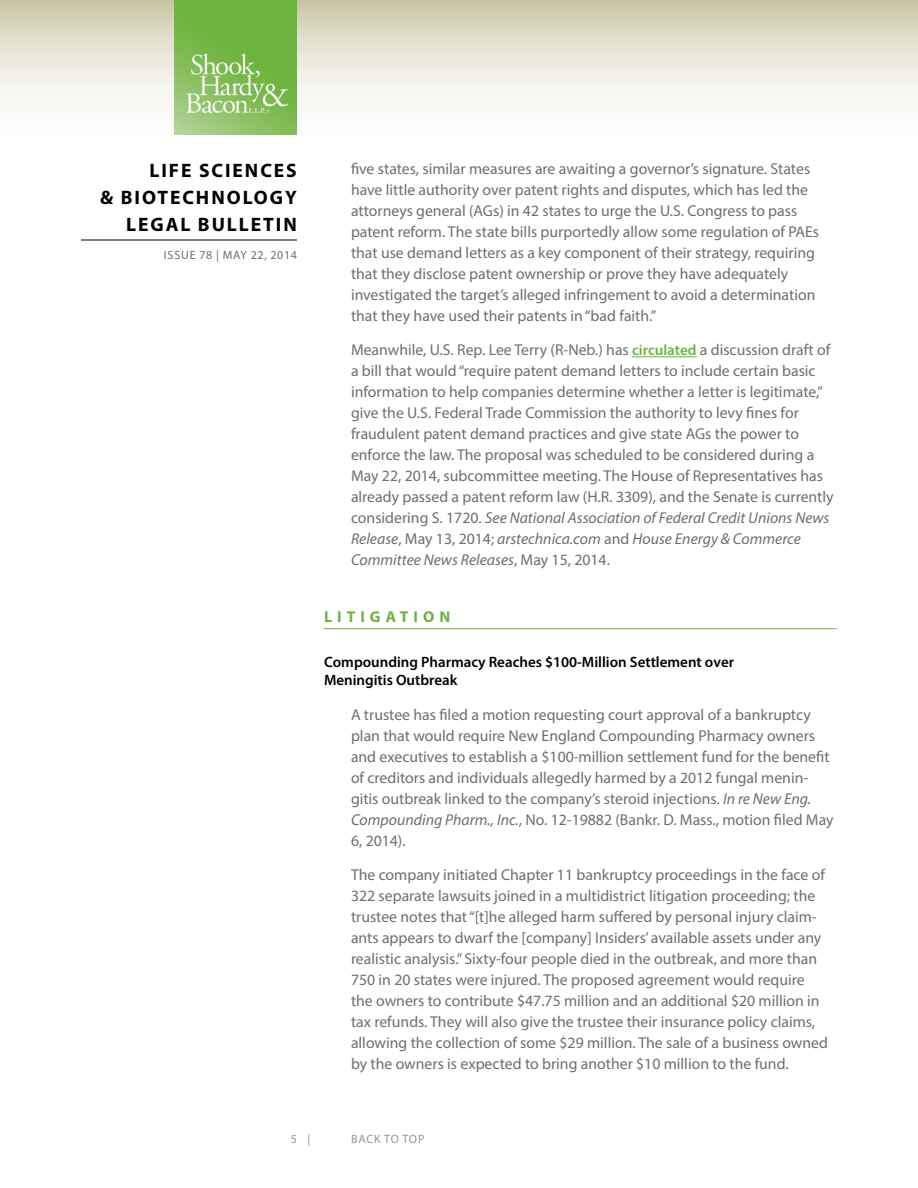
<style>
.page{position:relative;width:918px;height:1188px;background:#fff}
.page>*{position:absolute;margin:0;border:0;box-sizing:border-box;transform-origin:0 0}
.t1{font:700 19.5px "Myriad Pro";letter-spacing:.1em;color:#000}
.t2{font:15.75px/21px "Myriad Pro";color:#6d6e71}
.t3{font:700 15.75px "Myriad Pro";letter-spacing:.32em;color:#6cb33f}
.t4{font:600 15px/18px "Myriad Pro";color:#000}
.t5{font:12px "Myriad Pro";letter-spacing:.05em;color:#6d6e71}
.t6{font:12px "Myriad Pro";color:#939598}
.s1{font-weight:600;font-size:15px;color:#6cb33f}
.s2{font-style:italic}
</style>
<div class="page">
<svg style="left:0;top:0;width:918px;height:135px"></svg>
<hr style="left:81px;top:240px;width:216px;height:1px;background:#000">
<img style="left:175px;top:0;width:122px;height:135px">
<hr style="left:632px;top:356px;width:65px;height:1px;background:#6cb33f">
<hr style="left:324px;top:628px;width:513px;height:1px;background:#6cb33f">
<p class="t1" style="left:150px;top:157px;width:149px">LIFE SCIENCES</p>
<p class="t1" style="left:100px;top:184px;width:198px">&amp; BIOTECHNOLOGY</p>
<p class="t1" style="left:126px;top:211px;width:13px">LEG</p>
<p class="t1" style="left:166px;top:211px;width:73px">AL BULLE</p>
<p class="t1" style="left:263px;top:211px;width:23px">TIN</p>
<p class="t5" style="left:164px;top:248px;width:135px">Issue 78 | MAY 22, 2014</p>
<p class="t2" style="left:351px;top:158px;width:470px">five states, similar measures are awaiting a governor’s signature. States have little authority over patent rights and disputes, which has led the attorneys general (AGs) in 42 states to urge the U.S. Congress to pass patent reform. The state bills purportedly allow some regulation of PAEs that use demand letters as a key component of their strategy, requiring that they disclose patent ownership or prove they have adequately investigated the target’s alleged infringement to avoid a determination that they have used their patents in “bad faith.”</p>
<p class="t2" style="left:351px;top:339px;width:484px">Meanwhile, U.S. Rep. Lee Terry (R-Neb.) has <span class="s1">circulated</span> a discussion draft of a bill that would “require patent demand letters to include certain basic information to help companies determine whether a letter is legitimate,” give the U.S. Federal Trade Commission the authority to levy fines for fraudulent patent demand practices and give state AGs the power to enforce the law. The proposal was scheduled to be considered during a May 22, 2014, subcommittee meeting. The House of Representatives has already passed a patent reform law (H.R. 3309), and the Senate is currently considering S. 1720. <span class="s2">See National Association of Federal Credit Unions News Release</span>, May 13, 2014; <span class="s2">arstechnica.com</span> and <span class="s2">House Energy &amp; Commerce Committee News Releases</span>, May 15, 2014.</p>
<p class="t3" style="left:324px;top:607px;width:128px">LIT IGAT ION</p>
<p class="t4" style="left:324px;top:653px;width:412px">Compounding Pharmacy Reaches $100-Million Settlement over<br>Meningitis Outbreak</p>
<p class="t2" style="left:351px;top:704px;width:484px">A trustee has filed a motion requesting court approval of a bankruptcy plan that would require New England Compounding Pharmacy owners and executives to establish a $100-million settlement fund for the benefit of creditors and individuals allegedly harmed by a 2012 fungal menin&shy;gitis outbreak linked to the company’s steroid injections. <span class="s2">In re New Eng.<br>Compounding Pharm., Inc.</span>, No. 12-19882 (Bankr. D. Mass., motion filed May 6, 2014).</p>
<p class="t2" style="left:351px;top:864px;width:479px">The company initiated Chapter 11 bankruptcy proceedings in the face of 322 separate lawsuits joined in a multidistrict litigation proceeding; the trustee notes that “[t]he alleged harm suffered by personal injury claim&shy;ants appears to dwarf the [company] Insiders’ available assets under any realistic analysis.” Sixty-four people died in the outbreak, and more than 750 in 20 states were injured. The proposed agreement would require the owners to contribute $47.75 million and an additional $20 million in tax refunds. They will also give the trustee their insurance policy claims, allowing the collection of some $29 million. The sale of a business owned by the owners is expected to bring another $10 million to the fund.</p>
<p class="t6" style="left:291px;top:1132px;width:21px">5 |</p>
<p class="t6" style="left:351px;top:1132px;width:9px">back</p>
<p class="t6" style="left:384px;top:1132px;width:27px">to top</p>
</div>
